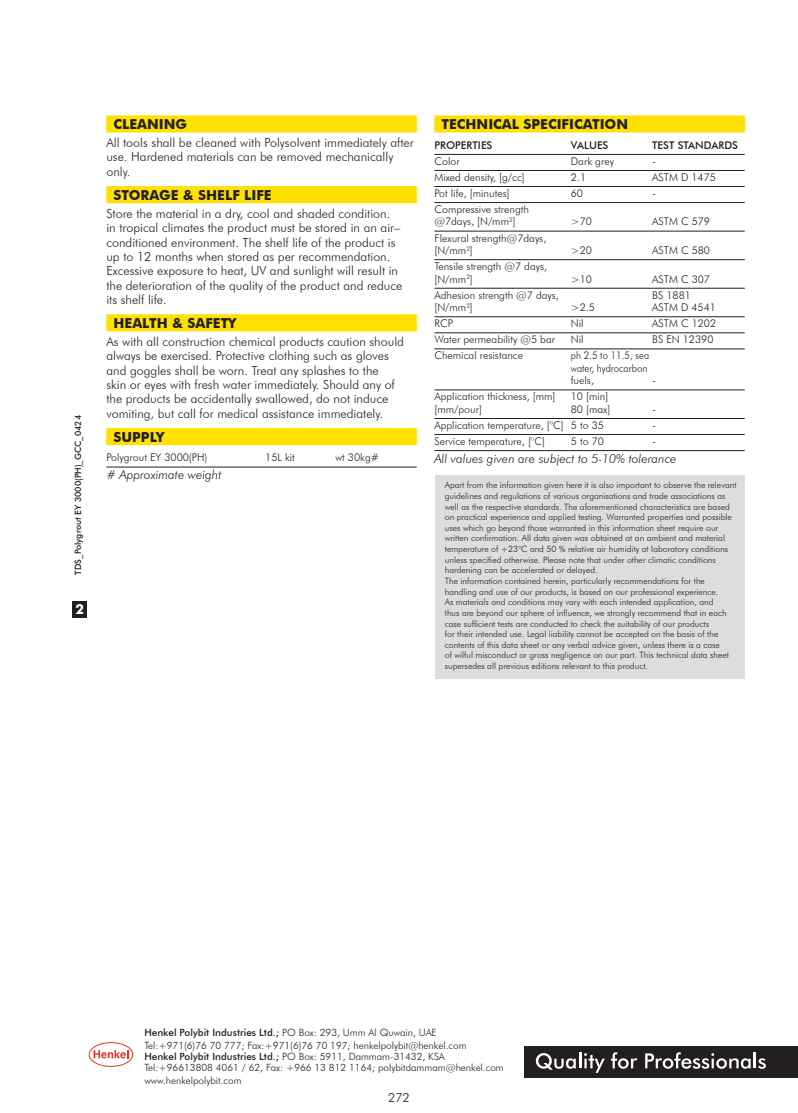
<style>
.page{position:relative;width:798px;height:1113px;background:#fff}
.page>*{position:absolute;margin:0;border:0;box-sizing:border-box;transform-origin:0 0}
.subheading{font:700 13.75px "Futura BT";color:#231f20}
.t1{font:700 13.75px "Futura BT";color:#fff}
.Body{font:300 12.5px/14.4px "Futura BT";color:#231f20}
.Foot_note{font:italic 300 12.5px "Futura BT";color:#231f20}
.Tech_properties_BB{font:300 10.62px/12.5px "Futura BT";color:#231f20}
.Tech_properties_BB-2{font:300 10.62px/12.5px "Futura BT";color:#231f20;scale:.9 1}
.technical_heading_BB{font:500 10.62px "Futura BT";color:#231f20}
.t2{font:300 10px/12.9px "Futura BT";color:#231f20}
.Body-2{font:300 8.75px/10.6px "Futura BT";color:#231f20}
.t3{font:500 8.75px "Futura BT";color:#231f20}
.s1{font-weight:500}
</style>
<div class="page">
<div style="left:73px;top:601px;width:14px;height:16px;background:#231f20"></div>
<svg style="left:89px;top:1042px;width:44px;height:25px"></svg>
<div style="left:524px;top:1046px;width:273px;height:31px;background:#231f20"></div>
<svg style="left:535px;top:1053px;width:40px;height:16px"></svg>
<hr style="left:578px;top:1052px;width:3px;height:16px;background:#fff">
<svg style="left:584px;top:1053px;width:20px;height:20px"></svg>
<svg style="left:610px;top:1052px;width:27px;height:16px"></svg>
<svg style="left:645px;top:1052px;width:120px;height:16px"></svg>
<div style="left:106px;top:115px;width:310px;height:14px;background:#ffe101"></div>
<div style="left:106px;top:126px;width:310px;height:6px;background:#ffe101"></div>
<div style="left:106px;top:186px;width:310px;height:14px;background:#ffe101"></div>
<div style="left:106px;top:196px;width:310px;height:7px;background:#ffe101"></div>
<div style="left:106px;top:314px;width:310px;height:14px;background:#ffe101"></div>
<div style="left:106px;top:324px;width:310px;height:7px;background:#ffe101"></div>
<div style="left:106px;top:428px;width:310px;height:14px;background:#ffe101"></div>
<div style="left:106px;top:438px;width:310px;height:7px;background:#ffe101"></div>
<hr style="left:106px;top:467px;width:310px;height:1px;background:#231f20">
<div style="left:434px;top:115px;width:310px;height:14px;background:#ffe101"></div>
<div style="left:434px;top:126px;width:310px;height:6px;background:#ffe101"></div>
<hr style="left:434px;top:154px;width:310px;height:1px;background:#231f20">
<hr style="left:434px;top:170px;width:310px;height:1px;background:#231f20">
<hr style="left:434px;top:186px;width:310px;height:1px;background:#231f20">
<hr style="left:434px;top:202px;width:310px;height:1px;background:#231f20">
<hr style="left:434px;top:231px;width:310px;height:1px;background:#231f20">
<hr style="left:434px;top:259px;width:310px;height:1px;background:#231f20">
<hr style="left:434px;top:288px;width:310px;height:1px;background:#231f20">
<hr style="left:434px;top:316px;width:310px;height:1px;background:#231f20">
<hr style="left:434px;top:332px;width:310px;height:1px;background:#231f20">
<hr style="left:434px;top:348px;width:310px;height:1px;background:#231f20">
<hr style="left:434px;top:389px;width:310px;height:1px;background:#231f20">
<hr style="left:434px;top:418px;width:310px;height:1px;background:#231f20">
<hr style="left:434px;top:434px;width:310px;height:1px;background:#231f20">
<hr style="left:434px;top:450px;width:310px;height:1px;background:#231f20">
<div style="left:435px;top:475px;width:309px;height:203px;background:#dcdddf"></div>
<p class="t3" style="left:73px;top:574px;width:161px;rotate:-90deg">TDS_Polygrout EY 3000(PH)_GCC_0424</p>
<h1 class="t1" style="left:75px;top:601px;width:10px">2</h1>
<p class="subheading" style="left:113px;top:116px;width:75px">CLEANING</p>
<p class="Body" style="left:106px;top:135px;width:309px">All tools shall be cleaned with Polysolvent immediately after use. Hardened materials can be removed mechanically only.</p>
<p class="subheading" style="left:113px;top:187px;width:160px">STORAGE &amp; SHELF LIFE</p>
<p class="Body" style="left:106px;top:206px;width:297px">Store the material in a dry, cool and shaded condition. in tropical climates the product must be stored in an air– conditioned environment. The shelf life of the product is up to 12 months when stored as per recommendation.<br>Excessive exposure to heat, UV and sunlight will result in the deterioration of the quality of the product and reduce its shelf life.</p>
<p class="subheading" style="left:113px;top:315px;width:124px">HEALTH &amp; SAFETY</p>
<p class="Body" style="left:106px;top:334px;width:299px">As with all construction chemical products caution should always be exercised. Protective clothing such as gloves and goggles shall be worn. Treat any splashes to the<br>skin or eyes with fresh water immediately. Should any of the products be accidentally swallowed, do not induce vomiting, but call for medical assistance immediately.</p>
<p class="subheading" style="left:113px;top:428px;width:52px">SUPPLY</p>
<p class="Tech_properties_BB" style="left:106px;top:451px;width:103px">Polygrout EY 3000(PH)</p>
<p class="Tech_properties_BB" style="left:265px;top:451px;width:31px">15L kit</p>
<p class="Tech_properties_BB" style="left:335px;top:451px;width:45px">wt 30kg#</p>
<p class="Foot_note" style="left:106px;top:467px;width:116px"># Approximate weight</p>
<p class="subheading" style="left:441px;top:116px;width:188px">TECHNICAL SPECIFICATION</p>
<p class="technical_heading_BB" style="left:434px;top:139px;width:59px">PROPERTIES</p>
<p class="technical_heading_BB" style="left:570px;top:139px;width:39px">VALUES</p>
<p class="technical_heading_BB" style="left:652px;top:139px;width:87px">TEST STANDARDS</p>
<p class="Tech_properties_BB" style="left:434px;top:155px;width:27px">Color</p>
<p class="Tech_properties_BB" style="left:570px;top:155px;width:45px">Dark grey</p>
<p class="Tech_properties_BB" style="left:652px;top:155px;width:5px">-</p>
<p class="Tech_properties_BB" style="left:434px;top:171px;width:92px">Mixed density, [g/cc]</p>
<p class="Tech_properties_BB" style="left:570px;top:171px;width:17px">2.1</p>
<p class="Tech_properties_BB" style="left:652px;top:171px;width:65px">ASTM D 1475</p>
<p class="Tech_properties_BB" style="left:434px;top:187px;width:77px">Pot life, [minutes]</p>
<p class="Tech_properties_BB" style="left:570px;top:187px;width:14px">60</p>
<p class="Tech_properties_BB" style="left:652px;top:187px;width:5px">-</p>
<p class="Tech_properties_BB" style="left:434px;top:203px;width:96px">Compressive strength @7days, [N/mm<sup>2</sup>]</p>
<p class="Tech_properties_BB" style="left:570px;top:215px;width:23px">&gt;70</p>
<p class="Tech_properties_BB" style="left:652px;top:215px;width:59px">ASTM C 579</p>
<p class="Tech_properties_BB" style="left:434px;top:231px;width:113px">Flexural strength@7days, [N/mm<sup>2</sup>]</p>
<p class="Tech_properties_BB" style="left:434px;top:260px;width:114px">Tensile strength @7 days, [N/mm<sup>2</sup>]</p>
<p class="Tech_properties_BB" style="left:570px;top:244px;width:23px">&gt;20</p>
<p class="Tech_properties_BB" style="left:652px;top:244px;width:59px">ASTM C 580</p>
<p class="Tech_properties_BB" style="left:570px;top:272px;width:23px">&gt;10</p>
<p class="Tech_properties_BB" style="left:652px;top:272px;width:59px">ASTM C 307</p>
<p class="Tech_properties_BB" style="left:434px;top:288px;width:126px">Adhesion strength @7 days,</p>
<p class="Tech_properties_BB" style="left:652px;top:288px;width:40px">BS 1881</p>
<p class="Tech_properties_BB" style="left:434px;top:301px;width:40px">[N/mm<sup>2</sup>]</p>
<p class="Tech_properties_BB" style="left:570px;top:301px;width:26px">&gt;2.5</p>
<p class="Tech_properties_BB" style="left:652px;top:301px;width:65px">ASTM D 4541</p>
<p class="Tech_properties_BB" style="left:434px;top:317px;width:20px">RCP</p>
<p class="Tech_properties_BB" style="left:570px;top:317px;width:14px">Nil</p>
<p class="Tech_properties_BB" style="left:652px;top:317px;width:65px">ASTM C 1202</p>
<p class="Tech_properties_BB" style="left:434px;top:333px;width:122px">Water permeability @5 bar</p>
<p class="Tech_properties_BB" style="left:570px;top:333px;width:14px">Nil</p>
<p class="Tech_properties_BB" style="left:652px;top:333px;width:63px">BS EN 12390</p>
<p class="Tech_properties_BB" style="left:434px;top:349px;width:90px">Chemical resistance</p>
<p class="Tech_properties_BB-2" style="left:570px;top:349px;width:88px">ph 2.5 to 11.5, sea water, hydrocarbon fuels,</p>
<p class="Tech_properties_BB" style="left:652px;top:374px;width:5px">-</p>
<p class="Tech_properties_BB" style="left:434px;top:390px;width:122px">Application thickness, [mm]</p>
<p class="Tech_properties_BB" style="left:570px;top:390px;width:39px">10 [min]</p>
<p class="Tech_properties_BB" style="left:434px;top:403px;width:49px">[mm/pour]</p>
<p class="Tech_properties_BB" style="left:570px;top:403px;width:41px">80 [max]</p>
<p class="Tech_properties_BB" style="left:652px;top:403px;width:5px">-</p>
<p class="Tech_properties_BB" style="left:434px;top:419px;width:171px">Application temperature, [°C] 5 to 35</p>
<p class="Tech_properties_BB" style="left:652px;top:419px;width:5px">-</p>
<p class="Tech_properties_BB" style="left:434px;top:435px;width:112px">Service temperature, [°C]</p>
<p class="Tech_properties_BB" style="left:570px;top:435px;width:35px">5 to 70</p>
<p class="Tech_properties_BB" style="left:652px;top:435px;width:5px">-</p>
<p class="Foot_note" style="left:434px;top:451px;width:243px">All values given are subject to 5-10% tolerance</p>
<p class="Body-2" style="left:444px;top:480px;width:293px">Apart from the information given here it is also important to observe the relevant guidelines and regulations of various organisations and trade associations as well as the respective standards. The aforementioned characteristics are based on practical experience and applied testing. Warranted properties and possible uses which go beyond those warranted in this information sheet require our written confirmation. All data given was obtained at an ambient and material temperature of +23°C and 50 % relative air humidity at laboratory conditions unless specified otherwise. Please note that under other climatic conditions hardening can be accelerated or delayed.</p>
<p class="Body-2" style="left:444px;top:575px;width:285px">The information contained herein, particularly recommendations for the handling and use of our products, is based on our professional experience.<br>As materials and conditions may vary with each intended application, and thus are beyond our sphere of influence, we strongly recommend that in each case sufficient tests are conducted to check the suitability of our products<br>for their intended use. Legal liability cannot be accepted on the basis of the contents of this data sheet or any verbal advice given, unless there is a case of wilful misconduct or gross negligence on our part. This technical data sheet supersedes all previous editions relevant to this product.</p>
<p class="t2" style="left:144px;top:1025px;width:323px"><span class="s1">Henkel Polybit Industries Ltd.;</span> PO Box: 293, Umm Al Quwain, UAE<br>Tel:+971(6)76 70 777; Fax:+971(6)76 70 197; henkelpolybit@henkel.com</p>
<p class="t2" style="left:144px;top:1050px;width:361px;line-height:11.2px"><span class="s1">Henkel Polybit Industries Ltd.;</span> PO Box: 5911, Dammam-31432, KSA<br>Tel:+96613808 4061 / 62, Fax: +966 13 812 1164; polybitdammam@henkel.com</p>
<p class="t2" style="left:144px;top:1074px;width:99px">www.henkelpolybit.com</p>
<h2 class="Body" style="left:388px;top:1090px;width:23px">272</h2>
</div>
